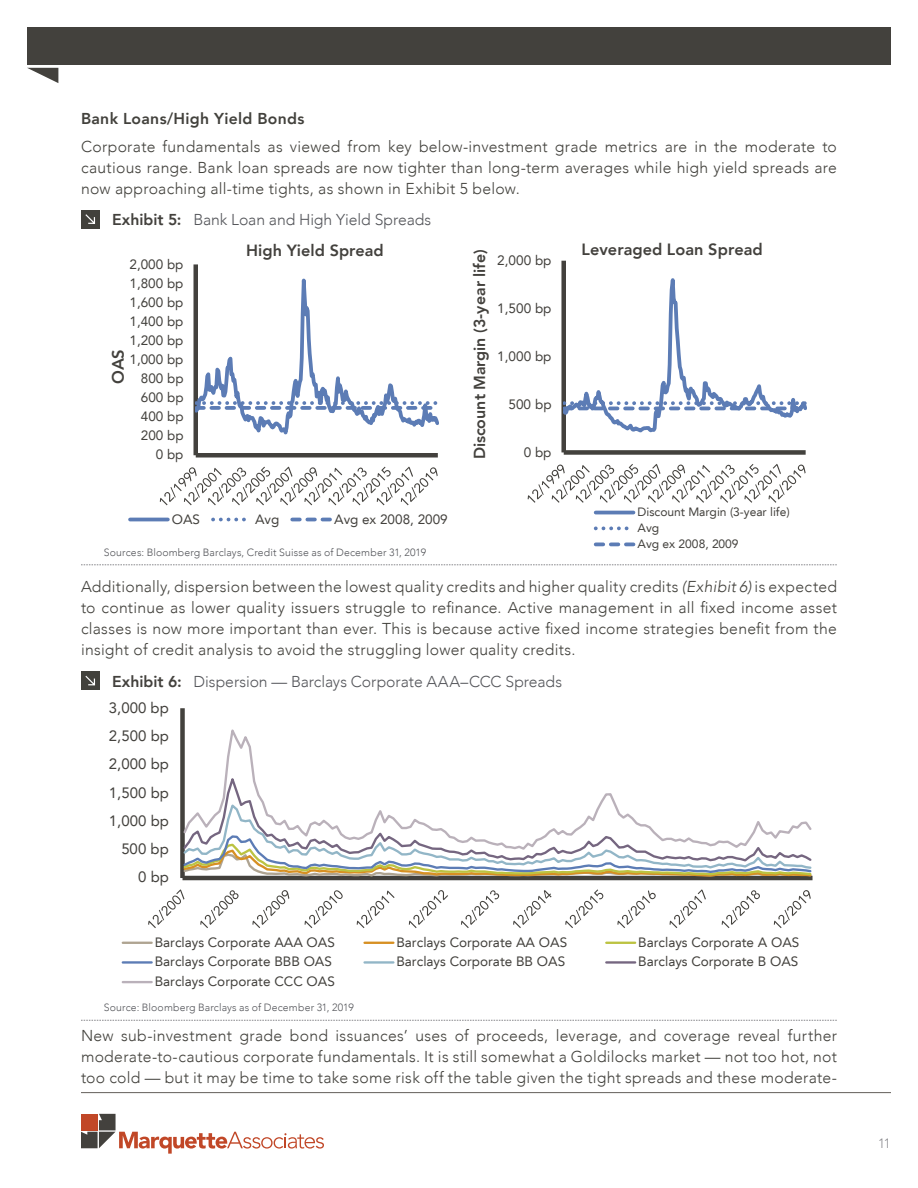
<style>
.page{position:relative;width:918px;height:1188px;background:#fff}
.page>*{position:absolute;margin:0;border:0;box-sizing:border-box;transform-origin:0 0}
.t1{font:800 16.5px "Avenir LT";color:#43413d}
.t2{font:800 16.35px "Avenir LT";letter-spacing:.005em;color:#43413d}
.t3{font:800 16.2px "Avenir LT";letter-spacing:.005em;color:#43413d}
.t4{font:800 15.9px "Avenir LT";color:#43413d}
.t5{font:300 15.75px/21px "Avenir";letter-spacing:.015em;color:#42413c;text-align:justify}
.t6{font:300 15.75px "Avenir";letter-spacing:-.005em;color:#54555a}
.t7{font:800 15.75px "Avenir";letter-spacing:.02em;color:#42413c}
.t8{font:15px "Avenir LT";color:#43413d}
.t9{font:13.65px "Avenir LT";letter-spacing:-.01em;color:#43413d}
.t10{font:13.5px "Avenir LT";color:#43413d}
.t11{font:300 13.5px "Avenir";color:#8a8a8e}
.t12{font:12px/15.9px "Avenir LT";letter-spacing:-.005em;color:#43413d}
.t13{font:300 10.5px "Avenir";letter-spacing:.015em;color:#54555a}
.s1{font-family:"Avenir LT";font-weight:800;color:#43413d}
.s2{font-style:italic}
</style>
<div class="page">
<hr style="left:81px;top:1092px;width:810px;height:1px;background:#645f5b">
<svg style="left:81px;top:1114px;width:243px;height:40px"></svg>
<div style="left:27px;top:27px;width:864px;height:38px;background:#43413d"></div>
<svg style="left:27px;top:68px;width:31px;height:15px"></svg>
<svg style="left:81px;top:565px;width:756px;height:1px"></svg>
<div style="left:81px;top:210px;width:18px;height:18px;background:#42413c"></div>
<svg style="left:85px;top:214px;width:10px;height:10px"></svg>
<hr style="left:194px;top:264px;width:4px;height:191px;background:#43413d">
<div style="left:196px;top:453px;width:242px;height:5px;background:#43413d"></div>
<svg style="left:196px;top:264px;width:243px;height:171px"></svg>
<svg style="left:196px;top:401px;width:241px;height:9px"></svg>
<svg style="left:160px;top:467px;width:278px;height:38px"></svg>
<hr style="left:130px;top:518px;width:38px;height:3px;background:#5c7cb5">
<svg style="left:213px;top:518px;width:33px;height:3px"></svg>
<svg style="left:292px;top:518px;width:38px;height:3px"></svg>
<svg style="left:81px;top:1020px;width:756px;height:1px"></svg>
<div style="left:81px;top:671px;width:18px;height:19px;background:#42413c"></div>
<svg style="left:85px;top:675px;width:10px;height:11px"></svg>
<div style="left:180px;top:708px;width:5px;height:170px;background:#43413d"></div>
<hr style="left:183px;top:876px;width:630px;height:4px;background:#43413d">
<svg style="left:183px;top:863px;width:630px;height:15px"></svg>
<svg style="left:183px;top:851px;width:629px;height:12px"></svg>
<svg style="left:183px;top:723px;width:629px;height:128px"></svg>
<svg style="left:148px;top:889px;width:36px;height:39px"></svg>
<svg style="left:200px;top:890px;width:39px;height:38px"></svg>
<svg style="left:252px;top:890px;width:37px;height:38px"></svg>
<svg style="left:305px;top:890px;width:38px;height:38px"></svg>
<svg style="left:357px;top:890px;width:38px;height:38px"></svg>
<svg style="left:409px;top:890px;width:39px;height:38px"></svg>
<svg style="left:461px;top:890px;width:38px;height:38px"></svg>
<svg style="left:513px;top:890px;width:39px;height:38px"></svg>
<svg style="left:565px;top:889px;width:38px;height:39px"></svg>
<svg style="left:617px;top:890px;width:39px;height:38px"></svg>
<svg style="left:670px;top:889px;width:36px;height:39px"></svg>
<svg style="left:722px;top:890px;width:38px;height:38px"></svg>
<svg style="left:774px;top:890px;width:37px;height:38px"></svg>
<hr style="left:123px;top:942px;width:29px;height:2px;background:#afa491">
<hr style="left:365px;top:942px;width:28px;height:2px;background:#d79023">
<hr style="left:606px;top:942px;width:29px;height:2px;background:#bcc342">
<hr style="left:123px;top:961px;width:29px;height:3px;background:#5c7cb5">
<hr style="left:365px;top:961px;width:28px;height:3px;background:#92b6c7">
<hr style="left:606px;top:961px;width:29px;height:3px;background:#756680">
<hr style="left:123px;top:981px;width:29px;height:2px;background:#bab1ba">
<div style="left:561px;top:261px;width:5px;height:191px;background:#43413d"></div>
<div style="left:564px;top:450px;width:242px;height:5px;background:#43413d"></div>
<svg style="left:564px;top:278px;width:243px;height:155px"></svg>
<svg style="left:528px;top:464px;width:278px;height:39px"></svg>
<hr style="left:596px;top:511px;width:37px;height:3px;background:#5c7cb5">
<svg style="left:596px;top:526px;width:33px;height:4px"></svg>
<svg style="left:596px;top:543px;width:37px;height:3px"></svg>
<p class="t7" style="left:81px;top:106px;width:225px">Bank Loans/High Yield Bonds</p>
<p class="t5" style="left:81px;top:136px;width:758px">Corporate fundamentals as viewed from key below-investment grade metrics are in the moderate to cautious range. Bank loan spreads are now tighter than long-term averages while high yield spreads are now approaching all-time tights, as shown in Exhibit 5 below.</p>
<p class="t6" style="left:112px;top:210px;width:321px"><span class="s1">Exhibit 5:</span> Bank Loan and High Yield Spreads</p>
<p class="t10" style="left:130px;top:256px;width:55px">2,000 bp</p>
<p class="t10" style="left:130px;top:275px;width:55px">1,800 bp</p>
<p class="t10" style="left:130px;top:294px;width:55px">1,600 bp</p>
<p class="t10" style="left:130px;top:313px;width:55px">1,400 bp</p>
<p class="t10" style="left:130px;top:332px;width:55px">1,200 bp</p>
<p class="t1" style="left:108px;top:384px;width:37px;rotate:-90deg">OAS</p>
<p class="t10" style="left:130px;top:351px;width:55px">1,000 bp</p>
<p class="t10" style="left:141px;top:371px;width:44px">800 bp</p>
<p class="t10" style="left:141px;top:390px;width:44px">600 bp</p>
<p class="t10" style="left:141px;top:409px;width:44px">400 bp</p>
<p class="t10" style="left:141px;top:428px;width:44px">200 bp</p>
<p class="t10" style="left:156px;top:447px;width:29px">0 bp</p>
<p class="t3" style="left:246px;top:241px;width:139px">High Yield Spread</p>
<p class="t10" style="left:172px;top:511px;width:30px">OAS</p>
<p class="t10" style="left:255px;top:511px;width:26px">Avg</p>
<p class="t10" style="left:334px;top:511px;width:115px">Avg ex 2008, 2009</p>
<p class="t13" style="left:104px;top:546px;width:324px">Sources: Bloomberg Barclays, Credit Suisse as of December 31, 2019</p>
<p class="t4" style="left:470px;top:459px;width:212px;rotate:-90deg">Discount Margin (3-year life)</p>
<p class="t2" style="left:582px;top:240px;width:183px">Leveraged Loan Spread</p>
<p class="t9" style="left:497px;top:252px;width:56px">2,000 bp</p>
<p class="t9" style="left:497px;top:300px;width:56px">1,500 bp</p>
<p class="t9" style="left:497px;top:348px;width:56px">1,000 bp</p>
<p class="t9" style="left:509px;top:396px;width:45px">500 bp</p>
<p class="t9" style="left:524px;top:444px;width:29px">0 bp</p>
<p class="t12" style="left:638px;top:504px;width:154px">Discount Margin (3-year life)<br>Avg<br>Avg ex 2008, 2009</p>
<p class="t5" style="left:81px;top:576px;width:758px">Additionally, dispersion between the lowest quality credits and higher quality credits <span class="s2">(Exhibit 6)</span> is expected to continue as lower quality issuers struggle to refinance. Active management in all fixed income asset classes is now more important than ever. This is because active fixed income strategies benefit from the insight of credit analysis to avoid the struggling lower quality credits.</p>
<p class="t6" style="left:112px;top:672px;width:452px"><span class="s1">Exhibit 6:</span> Dispersion — Barclays Corporate AAA–CCC Spreads</p>
<p class="t8" style="left:109px;top:699px;width:62px">3,000 bp</p>
<p class="t8" style="left:109px;top:727px;width:62px">2,500 bp</p>
<p class="t8" style="left:109px;top:755px;width:62px">2,000 bp</p>
<p class="t8" style="left:109px;top:784px;width:62px">1,500 bp</p>
<p class="t8" style="left:109px;top:812px;width:62px">1,000 bp</p>
<p class="t8" style="left:121px;top:840px;width:49px">500 bp</p>
<p class="t8" style="left:138px;top:869px;width:32px">0 bp</p>
<p class="t10" style="left:155px;top:934px;width:182px">Barclays Corporate AAA OAS</p>
<p class="t10" style="left:396px;top:934px;width:172px">Barclays Corporate AA OAS</p>
<p class="t10" style="left:638px;top:934px;width:163px">Barclays Corporate A OAS</p>
<p class="t10" style="left:155px;top:954px;width:179px">Barclays Corporate BBB OAS</p>
<p class="t10" style="left:396px;top:954px;width:170px">Barclays Corporate BB OAS</p>
<p class="t10" style="left:638px;top:954px;width:162px">Barclays Corporate B OAS</p>
<p class="t10" style="left:155px;top:974px;width:182px">Barclays Corporate CCC OAS</p>
<p class="t5" style="left:81px;top:1026px;width:758px">New sub-investment grade bond issuances’ uses of proceeds, leverage, and coverage reveal further moderate-to-cautious corporate fundamentals. It is still somewhat a Goldilocks market — not too hot, not too cold — but it may be time to take some risk off the table given the tight spreads and these moderate-</p>
<p class="t13" style="left:104px;top:1001px;width:251px">Source: Bloomberg Barclays as of December 31, 2019</p>
<p class="t11" style="left:878px;top:1136px;width:14px">11</p>
</div>
